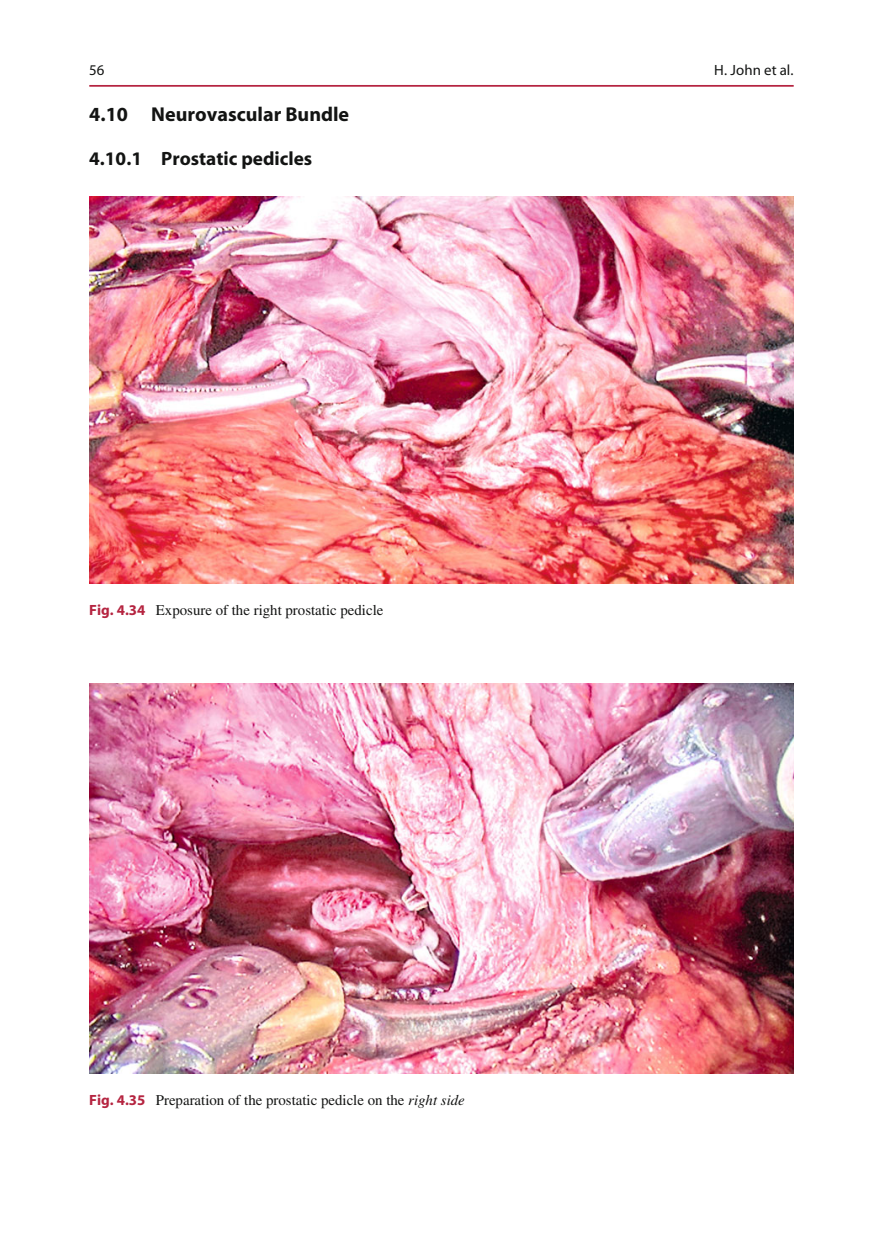
<style>
.page{position:relative;width:883px;height:1260px;background:#fff}
.page>*{position:absolute;margin:0;border:0;box-sizing:border-box;transform-origin:0 0}
.t1{font:700 20.12px "Myriad";color:#131413}
.t2{font:700 19.25px "Myriad";color:#131413}
.t3{font:14.88px "Times";color:#131413}
.t4{font:14.88px "Myriad";letter-spacing:.005em;color:#131413}
.s1{font-family:"Myriad";font-weight:700;color:#b52440}
.s2{font-style:italic}
</style>
<div class="page">
<hr style="left:89px;top:85px;width:705px;height:2px;background:#b52440">
<img style="left:89px;top:684px;width:705px;height:390px">
<img style="left:89px;top:196px;width:705px;height:388px">
<p class="t4" style="left:89px;top:64px;width:17px">56</p>
<p class="t4" style="left:714px;top:64px;width:81px">H. John et al.</p>
<h1 class="t1" style="left:89px;top:107px;width:261px">4.10 Neurovascular Bundle</h1>
<p class="t2" style="left:89px;top:151px;width:224px">4.10.1 Prostatic pedicles</p>
<p class="t3" style="left:89px;top:605px;width:296px"><span class="s1">Fig. 4.34</span> Exposure of the right prostatic pedicle</p>
<p class="t3" style="left:89px;top:1095px;width:377px"><span class="s1">Fig. 4.35</span> Preparation of the prostatic pedicle on the <span class="s2">right side</span></p>
</div>
